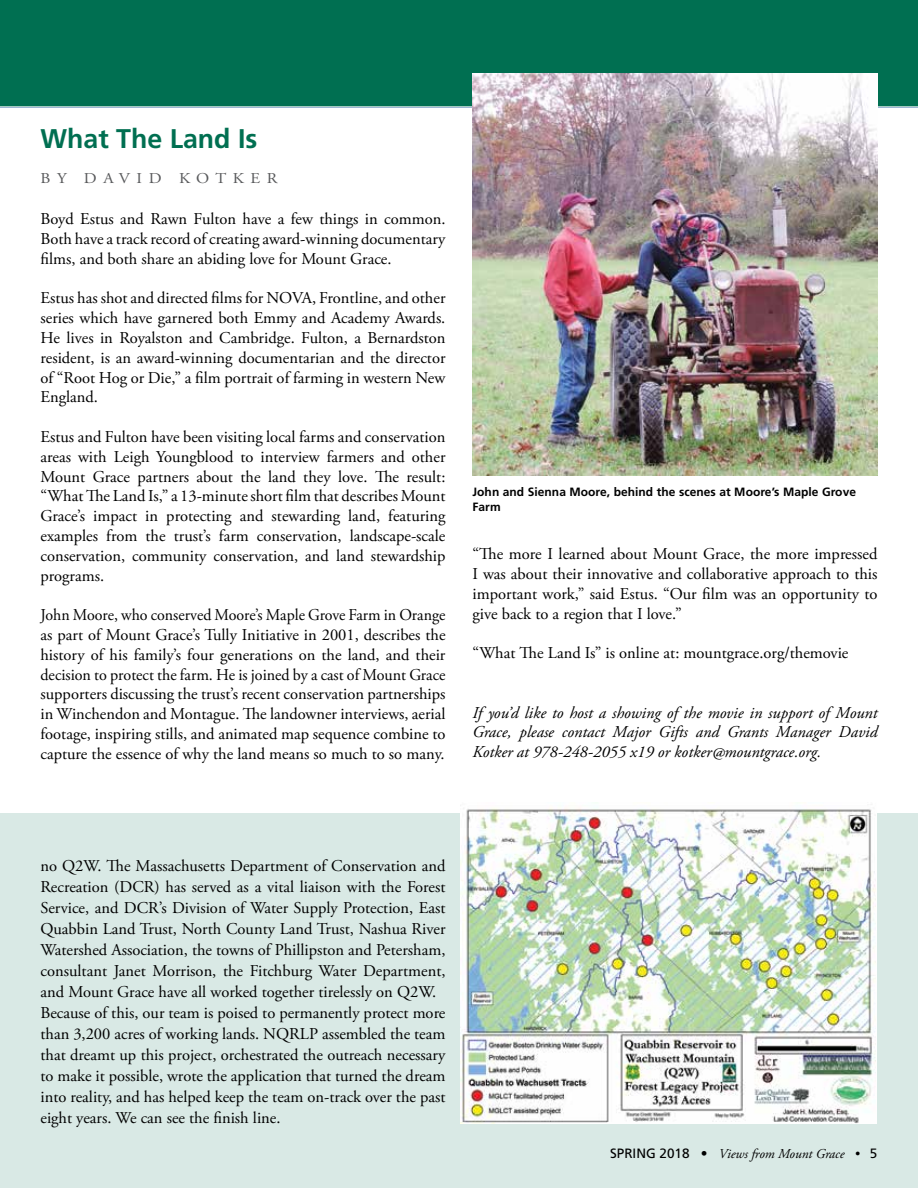
<style>
.page{position:relative;width:918px;height:1188px;background:#fff}
.page>*{position:absolute;margin:0;border:0;box-sizing:border-box;transform-origin:0 0}
.t1{font:700 27px "Frutiger";color:#006f51}
.t2{font:16.5px/19.8px "Adobe Garamond Pro";color:#000;text-align:justify}
.t3{font:italic 16.5px/19.8px "Adobe Garamond Pro";color:#000;text-align:justify}
.t4{font:15px "Adobe Garamond Pro";letter-spacing:.4em;color:#58595b;scale:1.1 1}
.t5{font:italic 13.5px "Adobe Garamond Pro";color:#000}
.t6{font:700 12px/15px "Frutiger";letter-spacing:.005em;color:#000}
.s1{font-family:"Frutiger";font-style:normal}
</style>
<div class="page">
<div style="left:0;top:0;width:918px;height:108px;background:#006f51"></div>
<div style="left:0;top:813px;width:918px;height:375px;background:#d9e9e5"></div>
<img style="left:472px;top:74px;width:406px;height:401px">
<img style="left:460px;top:808px;width:416px;height:316px">
<h1 class="t1" style="left:40px;top:123px;width:218px">What The Land Is</h1>
<p class="t4" style="left:40px;top:169px;width:217px">BY DAVID KOTKER</p>
<p class="t2" style="left:40px;top:210px;width:407px">Boyd Estus and Rawn Fulton have a few things in common.<br>Both have a track record of creating award-winning documentary films, and both share an abiding love for Mount Grace.</p>
<p class="t2" style="left:40px;top:289px;width:407px">Estus has shot and directed films for NOVA, Frontline, and other series which have garnered both Emmy and Academy Awards.<br>He lives in Royalston and Cambridge. Fulton, a Bernardston resident, is an award-winning documentarian and the director of “Root Hog or Die,” a film portrait of farming in western New England.</p>
<p class="t2" style="left:40px;top:427px;width:407px">Estus and Fulton have been visiting local farms and conservation areas with Leigh Youngblood to interview farmers and other Mount Grace partners about the land they love. The result: “What The Land Is,” a 13-minute short film that describes Mount Grace’s impact in protecting and stewarding land, featuring examples from the trust’s farm conservation, landscape-scale conservation, community conservation, and land stewardship programs.</p>
<p class="t2" style="left:40px;top:606px;width:407px">John Moore, who conserved Moore’s Maple Grove Farm in Orange as part of Mount Grace’s Tully Initiative in 2001, describes the history of his family’s four generations on the land, and their decision to protect the farm. He is joined by a cast of Mount Grace supporters discussing the trust’s recent conservation partnerships in Winchendon and Montague. The landowner interviews, aerial footage, inspiring stills, and animated map sequence combine to capture the essence of why the land means so much to so many.</p>
<p class="t6" style="left:472px;top:484px;width:385px">John and Sienna Moore, behind the scenes at Moore’s Maple Grove<br>Farm</p>
<p class="t2" style="left:473px;top:545px;width:407px">“The more I learned about Mount Grace, the more impressed I was about their innovative and collaborative approach to this important work,” said Estus. “Our film was an opportunity to give back to a region that I love.”</p>
<p class="t2" style="left:473px;top:644px;width:378px">“What The Land Is” is online at: mountgrace.org/themovie</p>
<p class="t3" style="left:473px;top:703px;width:407px">If you’d like to host a showing of the movie in support of Mount Grace, please contact Major Gifts and Grants Manager David Kotker at 978-248-2055 x19 or kotker@mountgrace.org.</p>
<p class="t2" style="left:40px;top:855px;width:407px;line-height:21px;text-align:left">no Q2W. The Massachusetts Department of Conservation and Recreation (DCR) has served as a vital liaison with the Forest Service, and DCR’s Division of Water Supply Protection, East Quabbin Land Trust, North County Land Trust, Nashua River Watershed Association, the towns of Phillipston and Petersham, consultant Janet Morrison, the Fitchburg Water Department, and Mount Grace have all worked together tirelessly on Q2W.<br>Because of this, our team is poised to permanently protect more than 3,200 acres of working lands. NQRLP assembled the team that dreamt up this project, orchestrated the outreach necessary to make it possible, wrote the application that turned the dream into reality, and has helped keep the team on-track over the past eight years. We can see the finish line.</p>
<p class="t5" style="left:610px;top:1146px;width:269px"><span class="s1">SPRING 2018 •</span> Views from Mount Grace • <span class="s1">5</span></p>
</div>
